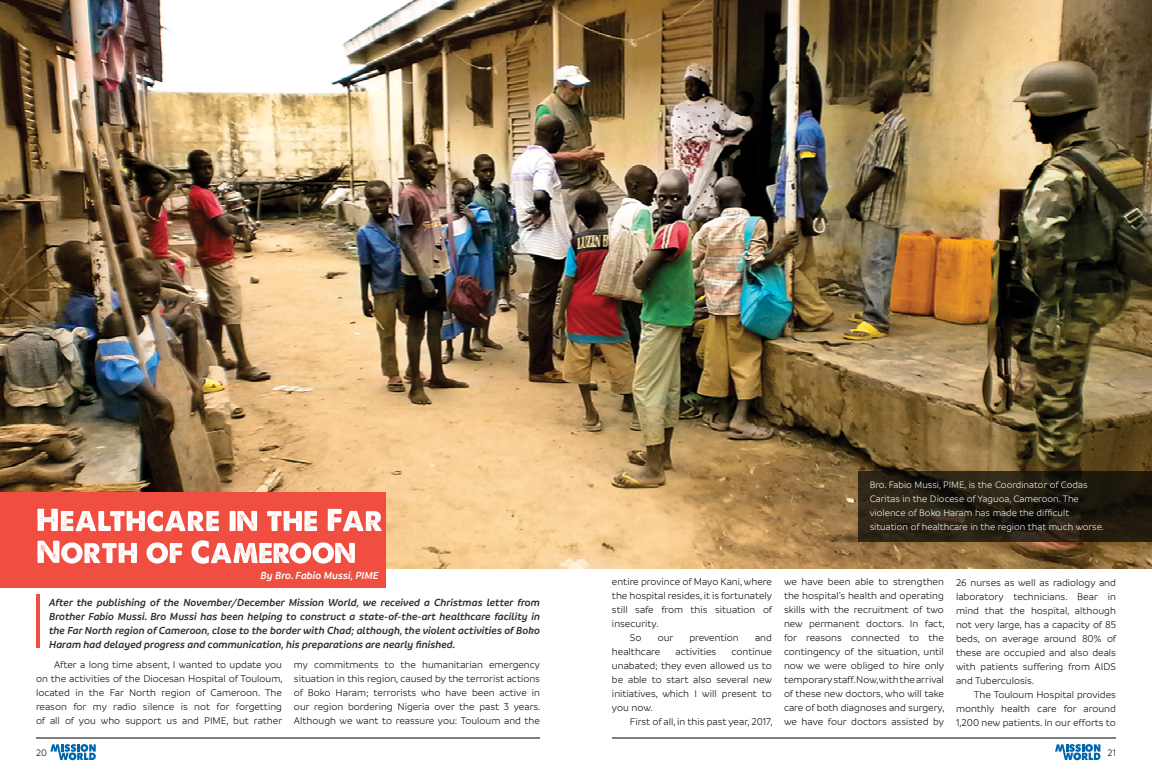
<style>
.page{position:relative;width:1152px;height:774px;background:#fff}
.page>*{position:absolute;margin:0;border:0;box-sizing:border-box;transform-origin:0 0}
.t1{font:italic 600 11px/14px "Branding";color:#2a2f36;text-align:justify}
.t2{font:italic 600 11px "Branding";color:#fff}
.t3{font:300 10.5px/14px "Branding";color:#000;text-align:justify}
.t4{font:300 10px/14px "Branding";color:#fff}
.t5{font:300 10px "Branding";color:#000}
</style>
<div class="page">
<hr style="left:36px;top:738px;width:504px;height:1px;background:#000">
<hr style="left:612px;top:738px;width:504px;height:1px;background:#000">
<img style="left:0;top:0;width:1152px;height:568px">
<svg style="left:858px;top:472px;width:294px;height:70px;background:#241d11"></svg>
<svg style="left:50px;top:744px;width:46px;height:16px"></svg>
<div style="left:0;top:492px;width:386px;height:95px;background:#f04e41"></div>
<svg style="left:1055px;top:744px;width:45px;height:16px"></svg>
<svg style="left:37px;top:540px;width:318px;height:24px"></svg>
<svg style="left:37px;top:509px;width:345px;height:23px"></svg>
<hr style="left:36px;top:595px;width:3px;height:53px;background:#f04e41">
<p class="t2" style="left:261px;top:569px;width:119px">By Bro. Fabio Mussi, PIME</p>
<p class="t1" style="left:49px;top:595px;width:492px">After the publishing of the November/December Mission World, we received a Christmas letter from Brother Fabio Mussi. Bro Mussi has been helping to construct a state-of-the-art healthcare facility in the Far North region of Cameroon, close to the border with Chad; although, the violent activities of Boko Haram had delayed progress and communication, his preparations are nearly finished.</p>
<p class="t3" style="left:36px;top:658px;width:248px;text-indent:18px">After a long time absent, I wanted to update you on the activities of the Diocesan Hospital of Touloum, located in the Far North region of Cameroon. The reason for my radio silence is not for forgetting of all of you who support us and PIME, but rather</p>
<p class="t3" style="left:294px;top:658px;width:248px">my commitments to the humanitarian emergency situation in this region, caused by the terrorist actions of Boko Haram; terrorists who have been active in our region bordering Nigeria over the past 3 years.<br>Although we want to reassure you: Touloum and the</p>
<p class="t5" style="left:36px;top:748px;width:12px">20</p>
<p class="t4" style="left:870px;top:478px;width:236px">Bro. Fabio Mussi, PIME, is the Coordinator of Codas Caritas in the Diocese of Yaguoa, Cameroon. The violence of Boko Haram has made the difficult situation of healthcare in the region that much worse.</p>
<p class="t3" style="left:612px;top:574px;width:161px">entire province of Mayo Kani, where</p>
<p class="t3" style="left:612px;top:588px;width:162px">the hospital resides, it is fortunately</p>
<p class="t3" style="left:612px;top:602px;width:162px">still safe from this situation of</p>
<p class="t3" style="left:612px;top:616px;width:48px">insecurity.</p>
<p class="t3" style="left:630px;top:630px;width:13px">So</p>
<p class="t3" style="left:658px;top:630px;width:17px">our</p>
<p class="t3" style="left:689px;top:630px;width:51px">prevention</p>
<p class="t3" style="left:755px;top:630px;width:18px">and</p>
<p class="t3" style="left:612px;top:644px;width:50px">healthcare</p>
<p class="t3" style="left:676px;top:644px;width:42px">activities</p>
<p class="t3" style="left:612px;top:644px;width:162px;text-indent:120px">continue unabated; they even allowed us to be able to start also several new initiatives, which I will present to you now.</p>
<p class="t3" style="left:630px;top:714px;width:144px">First of all, in this past year, 2017,</p>
<p class="t3" style="left:784px;top:574px;width:162px">we have been able to strengthen the hospital’s health and operating skills with the recruitment of two new permanent doctors. In fact, for reasons connected to the contingency of the situation, until now we were obliged to hire only temporary staff. Now, with the arrival of these new doctors, who will take care of both diagnoses and surgery, we have four doctors assisted by</p>
<p class="t3" style="left:956px;top:576px;width:162px">26 nurses as well as radiology and laboratory technicians. Bear in mind that the hospital, although not very large, has a capacity of 85 beds, on average around 80% of these are occupied and also deals with patients suffering from AIDS and Tuberculosis.</p>
<p class="t3" style="left:956px;top:688px;width:161px;text-indent:18px">The Touloum Hospital provides monthly health care for around 1,200 new patients. In our efforts to</p>
<p class="t5" style="left:1108px;top:748px;width:10px">21</p>
</div>
